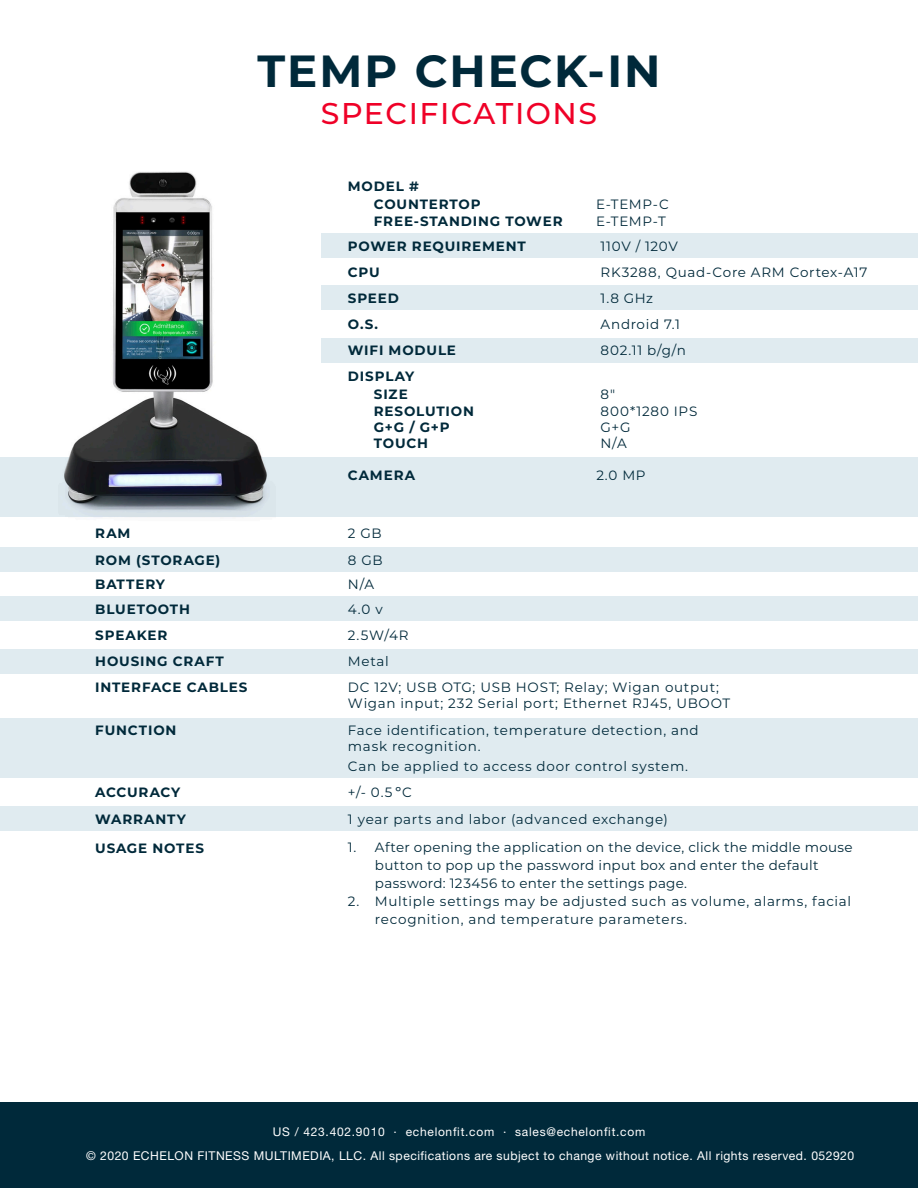
<style>
.page{position:relative;width:918px;height:1188px;background:#fff}
.page>*{position:absolute;margin:0;border:0;box-sizing:border-box;transform-origin:0 0}
.t1{font:700 45px "Montserrat";letter-spacing:.04em;color:#00293a}
.t2{font:500 30px "Montserrat";letter-spacing:.05em;color:#ef0027}
.t3{font:13.5px/16.2px "Montserrat";letter-spacing:.045em;color:#00293a}
.t4{font:700 13.5px "Montserrat";letter-spacing:.065em;color:#00293a}
.t5{font:13.5px/18px "Montserrat";letter-spacing:.02em;color:#00293a}
.t6{font:12.15px "Helvetica Neue LT Std";letter-spacing:.04em;color:#fff}
.t7{font:12px "Helvetica Neue LT Std";letter-spacing:.06em;color:#fff}
.s1{font-weight:500}
</style>
<div class="page">
<div style="left:322px;top:234px;width:596px;height:24px;background:#e0ebf0"></div>
<div style="left:322px;top:286px;width:596px;height:24px;background:#e0ebf0"></div>
<div style="left:322px;top:339px;width:596px;height:24px;background:#e0ebf0"></div>
<div style="left:0;top:547px;width:918px;height:24px;background:#e0ebf0"></div>
<div style="left:0;top:597px;width:918px;height:24px;background:#e0ebf0"></div>
<div style="left:0;top:807px;width:918px;height:24px;background:#e0ebf0"></div>
<div style="left:0;top:649px;width:918px;height:24px;background:#e0ebf0"></div>
<div style="left:0;top:457px;width:918px;height:60px;background:#e0ebf0"></div>
<div style="left:0;top:718px;width:918px;height:60px;background:#e0ebf0"></div>
<div style="left:0;top:1103px;width:918px;height:85px;background:#00293a"></div>
<img style="left:64px;top:171px;width:204px;height:342px">
<p class="t1" style="left:257px;top:38px;width:405px">TEMP CHECK-IN</p>
<p class="t2" style="left:321px;top:93px;width:278px">SPECIFICATIONS</p>
<p class="t4" style="left:348px;top:177px;width:73px">MODEL #</p>
<p class="t4" style="left:374px;top:195px;width:108px">COUNTERTOP</p>
<p class="t4" style="left:374px;top:211px;width:190px">FREE-STANDING TOWER</p>
<p class="t3" style="left:596px;top:196px;width:74px">E-TEMP-C</p>
<p class="t3" style="left:596px;top:213px;width:71px">E-TEMP-T</p>
<p class="t4" style="left:348px;top:236px;width:180px">POWER REQUIREMENT</p>
<p class="t3" style="left:601px;top:238px;width:79px">110V / 120V</p>
<p class="t4" style="left:348px;top:262px;width:33px">CPU</p>
<p class="t3" style="left:601px;top:264px;width:268px">RK3288, Quad-Core ARM Cortex-A17</p>
<p class="t4" style="left:348px;top:289px;width:53px">SPEED</p>
<p class="t3" style="left:601px;top:290px;width:54px">1.8 GHz</p>
<p class="t4" style="left:348px;top:315px;width:32px">O.S.</p>
<p class="t3" style="left:601px;top:316px;width:81px">Android 7.1</p>
<p class="t4" style="left:348px;top:341px;width:110px">WIFI MODULE</p>
<p class="t3" style="left:601px;top:342px;width:87px">802.11 b/g/n</p>
<p class="t4" style="left:348px;top:367px;width:68px">DISPLAY</p>
<p class="t4" style="left:374px;top:385px;width:35px">SIZE</p>
<p class="t4" style="left:374px;top:402px;width:102px">RESOLUTION</p>
<p class="t4" style="left:374px;top:418px;width:77px">G+G / G+P</p>
<p class="t4" style="left:374px;top:434px;width:56px">TOUCH</p>
<p class="t4" style="left:348px;top:466px;width:69px">CAMERA</p>
<p class="t3" style="left:596px;top:467px;width:51px">2.0 MP</p>
<p class="t3" style="left:601px;top:386px;width:16px">8"</p>
<p class="t3" style="left:601px;top:403px;width:98px">800*1280 IPS</p>
<p class="t3" style="left:601px;top:419px;width:31px">G+G</p>
<p class="t3" style="left:601px;top:435px;width:28px">N/A</p>
<p class="t4" style="left:95px;top:523px;width:37px">RAM</p>
<p class="t3" style="left:348px;top:525px;width:35px">2 GB</p>
<p class="t4" style="left:95px;top:550px;width:127px">ROM (STORAGE)</p>
<p class="t3" style="left:348px;top:551px;width:36px">8 GB</p>
<p class="t4" style="left:95px;top:574px;width:71px">BATTERY</p>
<p class="t3" style="left:348px;top:575px;width:28px">N/A</p>
<p class="t4" style="left:95px;top:599px;width:96px">BLUETOOTH</p>
<p class="t3" style="left:348px;top:601px;width:36px">4.0 v</p>
<p class="t4" style="left:95px;top:626px;width:74px">SPEAKER</p>
<p class="t3" style="left:348px;top:627px;width:62px">2.5W/4R</p>
<p class="t4" style="left:95px;top:652px;width:130px">HOUSING CRAFT</p>
<p class="t3" style="left:348px;top:653px;width:42px">Metal</p>
<p class="t3" style="left:348px;top:679px;width:384px">DC 12V; USB OTG; USB HOST; Relay; Wigan output;<br>Wigan input; 232 Serial port; Ethernet RJ45, UBOOT</p>
<p class="t4" style="left:95px;top:678px;width:154px">INTERFACE CABLES</p>
<p class="t4" style="left:95px;top:721px;width:83px">FUNCTION</p>
<p class="t3" style="left:348px;top:722px;width:352px">Face identification, temperature detection, and mask recognition.</p>
<p class="t3" style="left:348px;top:757px;width:342px">Can be applied to access door control system.</p>
<p class="t4" style="left:95px;top:782px;width:87px">ACCURACY</p>
<p class="t3" style="left:348px;top:783px;width:65px">+/- 0.5 <span class="s1">º</span>C</p>
<p class="t4" style="left:95px;top:809px;width:92px">WARRANTY</p>
<p class="t3" style="left:348px;top:810px;width:322px">1 year parts and labor (advanced exchange)</p>
<p class="t4" style="left:95px;top:838px;width:110px">USAGE NOTES</p>
<p class="t5" style="left:375px;top:838px;width:479px;text-indent:-27px">1. After opening the application on the device, click the middle mouse button to pop up the password input box and enter the default password: 123456 to enter the settings page.</p>
<p class="t3" style="left:375px;top:892px;width:478px;line-height:18px;text-indent:-27px">2. Multiple settings may be adjusted such as volume, alarms, facial recognition, and temperature parameters.</p>
<p class="t7" style="left:273px;top:1124px;width:374px">US / 423.402.9010 · echelonfit.com · sales@echelonfit.com</p>
<p class="t6" style="left:86px;top:1148px;width:770px">© 2020 ECHELON FITNESS MULTIMEDIA, LLC. All specifications are subject to change without notice. All rights reserved. 052920</p>
</div>
